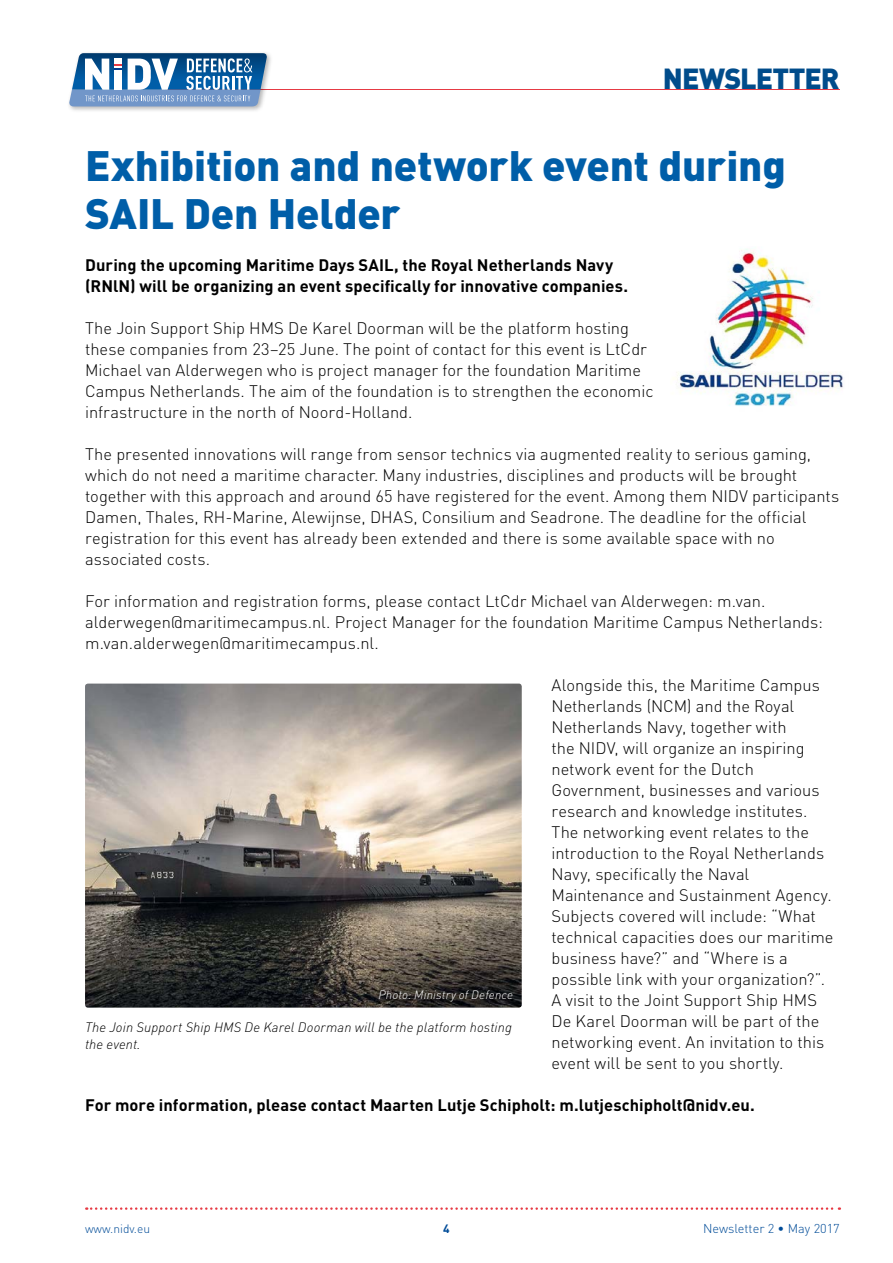
<style>
.page{position:relative;width:893px;height:1263px;background:#fff}
.page>*{position:absolute;margin:0;border:0;box-sizing:border-box;transform-origin:0 0}
.t1{font:900 42px/48px "DIN Pro";letter-spacing:-.005em;color:#005ea8}
.t2{font:900 28.65px "DIN Pro";letter-spacing:-.03em;color:#004c8b}
.t3{font:300 16.5px/21px "DIN Pro";color:#000}
.t4{font:700 16.5px/21px "DIN Pro";letter-spacing:.005em;color:#000}
.t5{font:italic 300 13.5px/16.5px "DIN";letter-spacing:.01em;color:#000}
.t6{font:300 12.75px "DIN Pro";color:#004c98}
.t7{font:italic 300 12px "DIN";letter-spacing:.01em;color:#fff}
.t8{font:300 12px "DIN Pro";color:#004c98}
.t9{font:700 12px "DIN Pro";color:#004c98}
</style>
<div class="page">
<svg style="left:86px;top:1207px;width:754px;height:3px"></svg>
<hr style="left:165px;top:89px;width:675px;height:1px;background:#e63a44">
<div style="left:67px;top:51px;width:206px;height:62px;background:#000;opacity:.3"></div>
<svg style="left:69px;top:53px;width:199px;height:53px"></svg>
<img style="left:673px;top:249px;width:170px;height:157px">
<img style="left:85px;top:684px;width:437px;height:324px">
<div style="left:376px;top:987px;width:142px;height:20px;background:#000;opacity:.75"></div>
<h2 class="t2" style="left:663px;top:59px;width:178px">NEWSLETTER</h2>
<h1 class="t1" style="left:85px;top:140px;width:702px">Exhibition and network event during<br>SAIL Den Helder</h1>
<p class="t4" style="left:85px;top:254px;width:544px">During the upcoming Maritime Days SAIL, the Royal Netherlands Navy (RNlN) will be organizing an event specifically for innovative companies.</p>
<p class="t3" style="left:85px;top:317px;width:570px">The Join Support Ship HMS De Karel Doorman will be the platform hosting these companies from 23–25 June. The point of contact for this event is LtCdr Michael van Alderwegen who is project manager for the foundation Maritime Campus Netherlands. The aim of the foundation is to strengthen the economic infrastructure in the north of Noord-Holland.</p>
<p class="t3" style="left:85px;top:443px;width:756px">The presented innovations will range from sensor technics via augmented reality to serious gaming, which do not need a maritime character. Many industries, disciplines and products will be brought together with this approach and around 65 have registered for the event. Among them NIDV participants Damen, Thales, RH-Marine, Alewijnse, DHAS, Consilium and Seadrone. The deadline for the official registration for this event has already been extended and there is some available space with no associated costs.</p>
<p class="t3" style="left:85px;top:590px;width:739px">For information and registration forms, please contact LtCdr Michael van Alderwegen: m.van. alderwegen@maritimecampus.nl. Project Manager for the foundation Maritime Campus Netherlands: m.van.alderwegen@maritimecampus.nl.</p>
<p class="t3" style="left:551px;top:674px;width:284px">Alongside this, the Maritime Campus Netherlands (NCM) and the Royal Netherlands Navy, together with<br>the NIDV, will organize an inspiring network event for the Dutch Government, businesses and various research and knowledge institutes.<br>The networking event relates to the introduction to the Royal Netherlands Navy, specifically the Naval Maintenance and Sustainment Agency.<br>Subjects covered will include: “What technical capacities does our maritime business have?” and “Where is a possible link with your organization?”.<br>A visit to the Joint Support Ship HMS De Karel Doorman will be part of the networking event. An invitation to this event will be sent to you shortly.</p>
<p class="t4" style="left:85px;top:1094px;width:671px">For more information, please contact Maarten Lutje Schipholt: m.lutjeschipholt@nidv.eu.</p>
<p class="t7" style="left:379px;top:987px;width:136px">Photo: Ministry of Defence</p>
<p class="t5" style="left:85px;top:1019px;width:428px">The Join Support Ship HMS De Karel Doorman will be the platform hosting the event.</p>
<p class="t8" style="left:85px;top:1220px;width:67px">www.nidv.eu</p>
<p class="t9" style="left:443px;top:1220px;width:8px">4</p>
<p class="t6" style="left:703px;top:1219px;width:138px">Newsletter 2 • May 2017</p>
</div>
